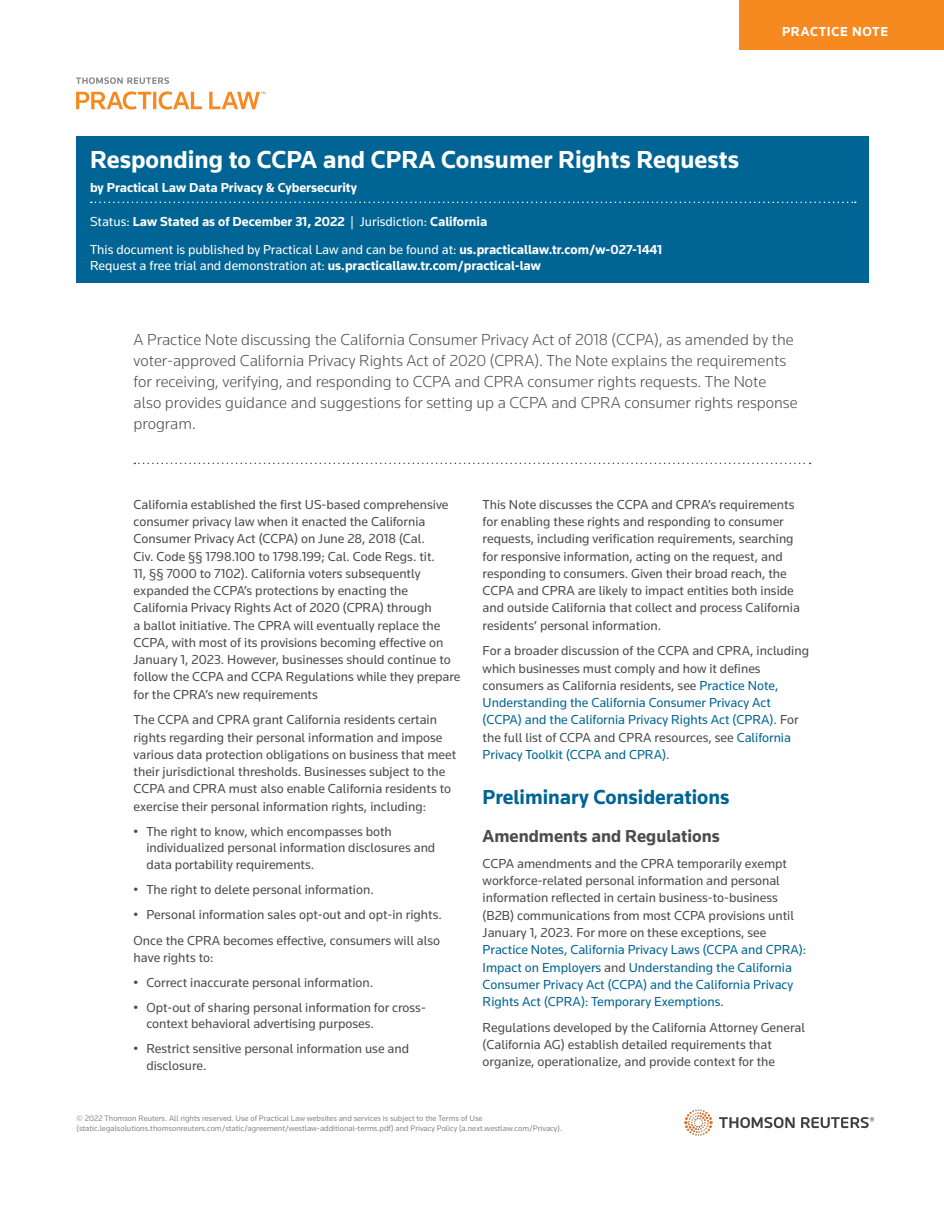
<style>
.page{position:relative;width:944px;height:1214px;background:#fff}
.page>*{position:absolute;margin:0;border:0;box-sizing:border-box;transform-origin:0 0}
.t1{font:700 25.5px "Knowledge";color:#fff}
.t2{font:700 21px "Knowledge";color:#006494}
.t3{font:700 18px "Knowledge";color:#4b4c4d}
.t4{font:300 16.5px/21px "Knowledge";color:#4b4c4d}
.t5{font:13.5px/17.2px "Knowledge";color:#4b4c4d}
.t6{font:13.5px/27.2px "Knowledge";color:#fff}
.t7{font:13.5px/17.2px "Knowledge";color:#006494}
.t8{font:700 13.5px "Knowledge";color:#fff}
.t9{font:700 13.5px "Knowledge";letter-spacing:.05em;color:#fff}
.t10{font:8.25px/9.8px "Knowledge";color:#86888b}
.s1{font-weight:700}
.s2{color:#006494}
.s3{color:#4b4c4d}
</style>
<div class="page">
<div style="left:739px;top:0;width:205px;height:49px;background:#f6891f"></div>
<svg style="left:76px;top:91px;width:189px;height:19px"></svg>
<svg style="left:76px;top:77px;width:93px;height:7px"></svg>
<img style="left:684px;top:1109px;width:191px;height:27px">
<div style="left:77px;top:136px;width:792px;height:147px;background:#006494"></div>
<svg style="left:91px;top:201px;width:764px;height:2px"></svg>
<svg style="left:134px;top:462px;width:676px;height:2px"></svg>
<p class="t9" style="left:782px;top:23px;width:108px">PRACTICE NOTE</p>
<h1 class="t1" style="left:90px;top:144px;width:650px">Responding to CCPA and CPRA Consumer Rights Requests</h1>
<p class="t8" style="left:90px;top:180px;width:268px">by Practical Law Data Privacy &amp; Cybersecurity</p>
<p class="t6" style="left:90px;top:208px;width:574px">Status: <span class="s1">Law Stated as of December 31, 2022</span> | Jurisdiction: <span class="s1">California<br></span>This document is published by Practical Law and can be found at: <span class="s1">us.practicallaw.tr.com/w-027-1441</span></p>
<p class="t6" style="left:90px;top:252px;width:452px">Request a free trial and demonstration at: <span class="s1">us.practicallaw.tr.com/practical-law</span></p>
<p class="t4" style="left:134px;top:328px;width:665px">A Practice Note discussing the California Consumer Privacy Act of 2018 (CCPA), as amended by the voter-approved California Privacy Rights Act of 2020 (CPRA). The Note explains the requirements for receiving, verifying, and responding to CCPA and CPRA consumer rights requests. The Note also provides guidance and suggestions for setting up a CCPA and CPRA consumer rights response program.</p>
<p class="t5" style="left:134px;top:495px;width:328px">California established the first US-based comprehensive consumer privacy law when it enacted the California Consumer Privacy Act (CCPA) on June 28, 2018 (Cal.<br>Civ. Code §§ 1798.100 to 1798.199; Cal. Code Regs. tit.<br>11, §§ 7000 to 7102). California voters subsequently expanded the CCPA’s protections by enacting the California Privacy Rights Act of 2020 (CPRA) through<br>a ballot initiative. The CPRA will eventually replace the CCPA, with most of its provisions becoming effective on January 1, 2023. However, businesses should continue to follow the CCPA and CCPA Regulations while they prepare for the CPRA’s new requirements</p>
<p class="t5" style="left:134px;top:711px;width:324px">The CCPA and CPRA grant California residents certain rights regarding their personal information and impose various data protection obligations on business that meet their jurisdictional thresholds. Businesses subject to the CCPA and CPRA must also enable California residents to exercise their personal information rights, including:</p>
<p class="t5" style="left:146px;top:822px;width:290px;line-height:16.5px;text-indent:-13px">• The right to know, which encompasses both individualized personal information disclosures and data portability requirements.</p>
<p class="t5" style="left:134px;top:880px;width:242px">• The right to delete personal information.</p>
<p class="t5" style="left:134px;top:901px;width:310px;line-height:25.8px">• Personal information sales opt-out and opt-in rights.<br>Once the CPRA becomes effective, consumers will also</p>
<p class="t5" style="left:134px;top:948px;width:81px">have rights to:</p>
<p class="t5" style="left:134px;top:973px;width:241px">• Correct inaccurate personal information.</p>
<p class="t5" style="left:146px;top:998px;width:281px;line-height:16.5px;text-indent:-13px">• Opt-out of sharing personal information for cross&shy;context behavioral advertising purposes.</p>
<p class="t5" style="left:146px;top:1040px;width:264px;line-height:16.5px;text-indent:-13px">• Restrict sensitive personal information use and disclosure.</p>
<p class="t5" style="left:482px;top:495px;width:319px">This Note discusses the CCPA and CPRA’s requirements for enabling these rights and responding to consumer requests, including verification requirements, searching for responsive information, acting on the request, and responding to consumers. Given their broad reach, the CCPA and CPRA are likely to impact entities both inside and outside California that collect and process California residents’ personal information.</p>
<p class="t5" style="left:482px;top:642px;width:328px">For a broader discussion of the CCPA and CPRA, including which businesses must comply and how it defines consumers as California residents, see <span class="s2">Practice Note, Understanding the California Consumer Privacy Act (CCPA) and the California Privacy Rights Act (CPRA)</span>. For the full list of CCPA and CPRA resources, see <span class="s2">California Privacy Toolkit (CCPA and CPRA)</span>.</p>
<h2 class="t2" style="left:482px;top:784px;width:248px">Preliminary Considerations</h2>
<h3 class="t3" style="left:482px;top:825px;width:239px">Amendments and Regulations</h3>
<p class="t5" style="left:482px;top:854px;width:313px">CCPA amendments and the CPRA temporarily exempt workforce-related personal information and personal information reflected in certain business-to-business (B2B) communications from most CCPA provisions until January 1, 2023. For more on these exceptions, see</p>
<p class="t7" style="left:482px;top:941px;width:325px">Practice Notes, California Privacy Laws (CCPA and CPRA):<br>Impact on Employers <span class="s3">and</span> Understanding the California Consumer Privacy Act (CCPA) and the California Privacy Rights Act (CPRA): Temporary Exemptions<span class="s3">.</span></p>
<p class="t5" style="left:482px;top:1018px;width:324px">Regulations developed by the California Attorney General (California AG) establish detailed requirements that organize, operationalize, and provide context for the</p>
<p class="t10" style="left:77px;top:1113px;width:487px">© 2022 Thomson Reuters. All rights reserved. Use of Practical Law websites and services is subject to the Terms of Use (static.legalsolutions.thomsonreuters.com/static/agreement/westlaw-additional-terms.pdf) and Privacy Policy (a.next.westlaw.com/Privacy).</p>
</div>
